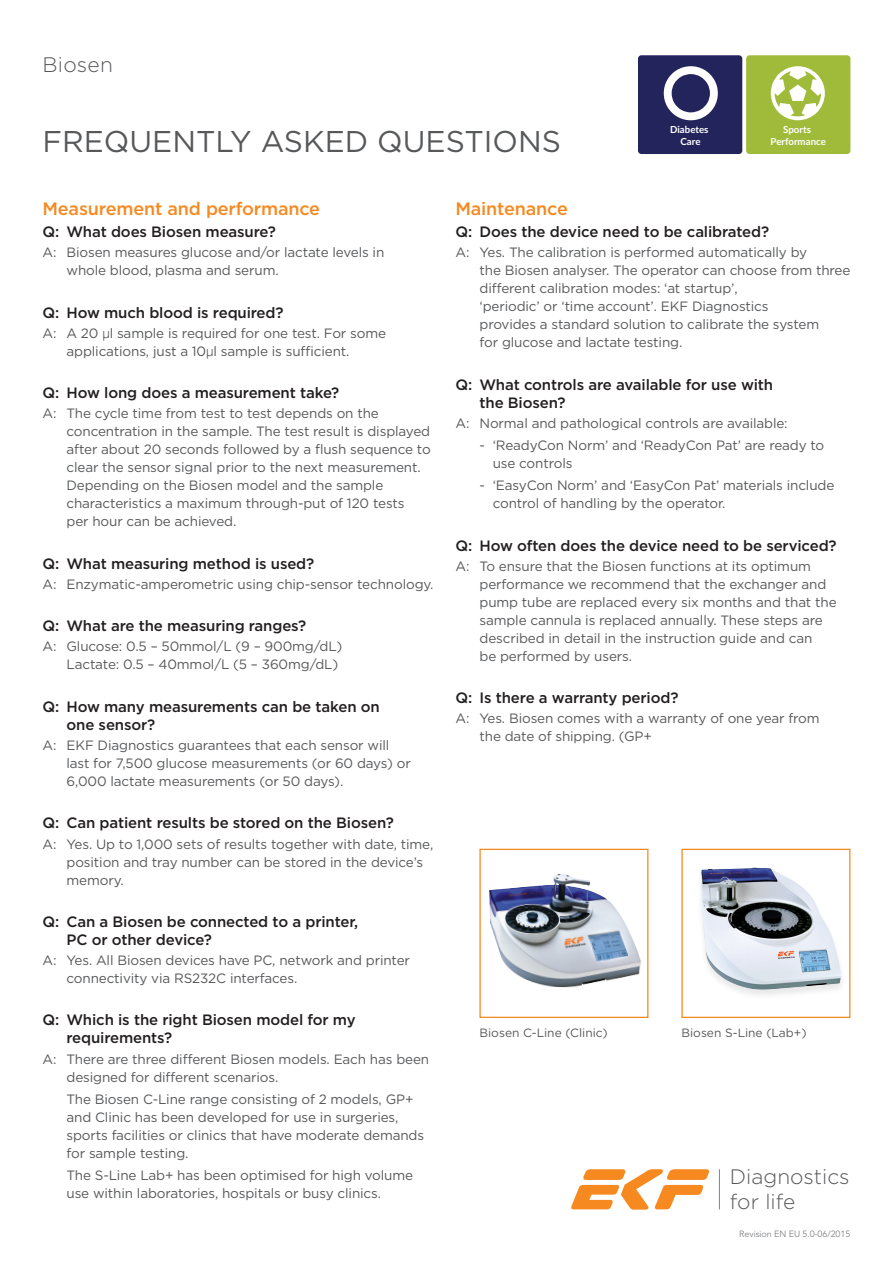
<style>
.page{position:relative;width:893px;height:1263px;background:#fff}
.page>*{position:absolute;margin:0;border:0;box-sizing:border-box;transform-origin:0 0}
.t1{font:30px "Gotham";color:#57585a}
.t2{font:300 21px "Gotham";letter-spacing:.01em;color:#57585a}
.t3{font:300 20.85px/25px "Gotham";color:#57585a}
.t4{font:500 18px "Gotham";letter-spacing:-.01em;color:#f6891f}
.t5{font:500 15px/18px "Gotham";letter-spacing:-.01em;color:#231f20}
.t6{font:13.5px/18px "Gotham";letter-spacing:-.01em;color:#57585a}
.t7{font:12px "Gotham";color:#57585a}
.t8{font:700 9.75px/11.6px "Lato";color:#fff;text-align:center}
.t9{font:9px "Avenir";letter-spacing:-.01em;color:#808285}
.s1{font-family:"Helvetica";font-weight:300}
</style>
<div class="page">
<img style="left:489px;top:874px;width:152px;height:114px">
<div style="left:479px;top:849px;width:169px;height:169px;border:1px solid #f6891f"></div>
<img style="left:701px;top:867px;width:141px;height:128px">
<div style="left:681px;top:849px;width:169px;height:169px;border:1px solid #f6891f"></div>
<svg style="left:571px;top:1169px;width:138px;height:40px"></svg>
<hr style="left:719px;top:1169px;width:1px;height:40px;background:#808285">
<div style="left:638px;top:55px;width:104px;height:99px;background:#24245d;border-radius:3px"></div>
<svg style="left:664px;top:66px;width:54px;height:54px"></svg>
<div style="left:746px;top:55px;width:104px;height:99px;background:#a0bb3a;border-radius:3px"></div>
<svg style="left:771px;top:66px;width:54px;height:54px"></svg>
<h2 class="t2" style="left:43px;top:51px;width:72px">Biosen</h2>
<h1 class="t1" style="left:43px;top:122px;width:520px">FREQUENTLY ASKED QUESTIONS</h1>
<p class="t8" style="left:670px;top:123px;width:40px">Diabetes<br>Care</p>
<p class="t8" style="left:771px;top:123px;width:57px">Sports<br>Performance</p>
<h3 class="t4" style="left:43px;top:197px;width:279px">Measurement and performance</h3>
<p class="t5" style="left:43px;top:223px;width:235px">Q: What does Biosen measure?</p>
<p class="t6" style="left:67px;top:243px;width:319px;text-indent:-24px">A: Biosen measures glucose and/or lactate levels in whole blood, plasma and serum.</p>
<p class="t5" style="left:43px;top:303px;width:243px">Q: How much blood is required?</p>
<p class="t6" style="left:67px;top:324px;width:321px;text-indent:-24px">A: A 20 <span class="s1">µ</span>l sample is required for one test. For some applications, just a 10<span class="s1">µ</span>l sample is sufficient.</p>
<p class="t5" style="left:43px;top:384px;width:298px">Q: How long does a measurement take?</p>
<p class="t6" style="left:67px;top:404px;width:366px;text-indent:-24px">A: The cycle time from test to test depends on the concentration in the sample. The test result is displayed after about 20 seconds followed by a flush sequence to clear the sensor signal prior to the next measurement.<br>Depending on the Biosen model and the sample characteristics a maximum through-put of 120 tests<br>per hour can be achieved.</p>
<p class="t5" style="left:43px;top:554px;width:273px">Q: What measuring method is used?</p>
<p class="t6" style="left:43px;top:575px;width:392px">A: Enzymatic-amperometric using chip-sensor technology.</p>
<p class="t5" style="left:43px;top:617px;width:265px">Q: What are the measuring ranges?</p>
<p class="t6" style="left:67px;top:637px;width:277px;text-indent:-24px">A: Glucose: 0.5 – 50mmol/L (9 – 900mg/dL)<br>Lactate: 0.5 – 40mmol/L (5 – 360mg/dL)</p>
<p class="t5" style="left:67px;top:697px;width:315px;text-indent:-24px">Q: How many measurements can be taken on one sensor?</p>
<p class="t6" style="left:67px;top:736px;width:346px;text-indent:-24px">A: EKF Diagnostics guarantees that each sensor will last for 7,500 glucose measurements (or 60 days) or<br>6,000 lactate measurements (or 50 days).</p>
<p class="t5" style="left:43px;top:814px;width:353px">Q: Can patient results be stored on the Biosen?</p>
<p class="t6" style="left:67px;top:834px;width:368px;text-indent:-24px">A: Yes. Up to 1,000 sets of results together with date, time, position and tray number can be stored in the device’s memory.</p>
<p class="t5" style="left:67px;top:912px;width:293px;text-indent:-24px">Q: Can a Biosen be connected to a printer,<br>PC or other device?</p>
<p class="t6" style="left:67px;top:951px;width:345px;text-indent:-24px">A: Yes. All Biosen devices have PC, network and printer connectivity via RS232C interfaces.</p>
<p class="t5" style="left:67px;top:1011px;width:291px;text-indent:-24px">Q: Which is the right Biosen model for my requirements?</p>
<p class="t6" style="left:67px;top:1049px;width:364px;text-indent:-24px">A: There are three different Biosen models. Each has been designed for different scenarios.</p>
<p class="t6" style="left:67px;top:1090px;width:359px">The Biosen C-Line range consisting of 2 models, GP+ and Clinic has been developed for use in surgeries, sports facilities or clinics that have moderate demands for sample testing.</p>
<p class="t6" style="left:67px;top:1166px;width:348px">The S-Line Lab+ has been optimised for high volume use within laboratories, hospitals or busy clinics.</p>
<h3 class="t4" style="left:455px;top:197px;width:114px">Maintenance</h3>
<p class="t5" style="left:455px;top:223px;width:315px">Q: Does the device need to be calibrated?</p>
<p class="t6" style="left:479px;top:243px;width:372px;text-indent:-24px">A: Yes. The calibration is performed automatically by<br>the Biosen analyser. The operator can choose from three different calibration modes: ‘at startup’,<br>‘periodic’ or ‘time account’. EKF Diagnostics<br>provides a standard solution to calibrate the system<br>for glucose and lactate testing.</p>
<p class="t5" style="left:479px;top:375px;width:295px;text-indent:-24px">Q: What controls are available for use with the Biosen?</p>
<p class="t6" style="left:455px;top:414px;width:334px">A: Normal and pathological controls are available:</p>
<p class="t6" style="left:493px;top:436px;width:333px;text-indent:-13px">- ‘ReadyCon Norm’ and ‘ReadyCon Pat’ are ready to use controls</p>
<p class="t6" style="left:493px;top:476px;width:343px;text-indent:-13px">- ‘EasyCon Norm’ and ‘EasyCon Pat’ materials include control of handling by the operator.</p>
<p class="t5" style="left:455px;top:536px;width:383px">Q: How often does the device need to be serviced?</p>
<p class="t6" style="left:479px;top:557px;width:359px;text-indent:-24px">A: To ensure that the Biosen functions at its optimum performance we recommend that the exchanger and pump tube are replaced every six months and that the sample cannula is replaced annually. These steps are described in detail in the instruction guide and can<br>be performed by users.</p>
<p class="t5" style="left:455px;top:689px;width:224px">Q: Is there a warranty period?</p>
<p class="t6" style="left:479px;top:709px;width:342px;text-indent:-24px">A: Yes. Biosen comes with a warranty of one year from the date of shipping. (GP+</p>
<p class="t7" style="left:479px;top:1025px;width:130px">Biosen C-Line (Clinic)</p>
<p class="t7" style="left:681px;top:1025px;width:127px">Biosen S-Line (Lab+)</p>
<h3 class="t3" style="left:730px;top:1163px;width:121px">Diagnostics for life</h3>
<p class="t9" style="left:739px;top:1229px;width:113px">Revision EN EU 5.0-06/2015</p>
</div>
